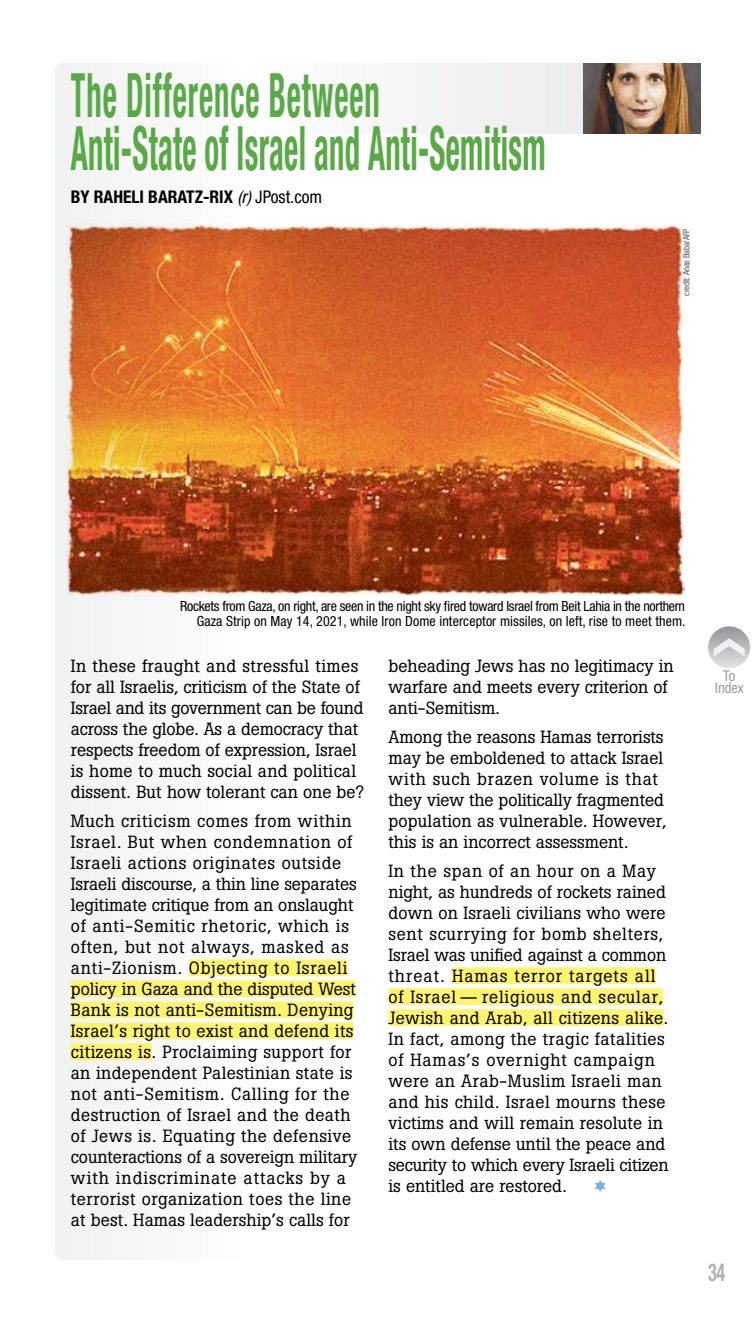
<style>
.page{position:relative;width:756px;height:1323px;background:#fff}
.page>*{position:absolute;margin:0;border:0;box-sizing:border-box;transform-origin:0 0}
.t1{font:700 condensed 61.25px/52.5px "Helvetica Neue LT Std";letter-spacing:.01em;color:#59aa47;scale:.5 1}
.t2{font:700 condensed 24.5px "Helvetica Neue LT Std";color:#b1b4b6;scale:.75 1}
.t3{font:17.5px/21px "Boton";letter-spacing:.015em;color:#000}
.t4{font:700 condensed 17.5px "Helvetica Neue LT Std";color:#000}
.t5{font:17.5px "Quirks ICG";color:#7bafde}
.t6{font:condensed 14.17px/12.2px "Helvetica";letter-spacing:-.025em;color:#939598;text-align:center}
.t7{font:condensed 14px/15.8px "Helvetica Neue LT Std";letter-spacing:-.02em;color:#000;text-align:right}
.t8{font:condensed 8.75px "Helvetica Neue LT Std";letter-spacing:-.02em;color:#58595b}
.s1{font-weight:400;font-style:italic}
.s2{font-weight:400}
</style>
<div class="page">
<div style="left:55px;top:63px;width:165px;height:1197px;background:#f6f6f6"></div>
<div style="left:260px;top:63px;width:441px;height:71px;background:#f4f4f5"></div>
<img style="left:583px;top:63px;width:118px;height:71px">
<div style="left:189px;top:959px;width:159px;height:17px;background:#fff56d"></div>
<div style="left:71px;top:980px;width:285px;height:17px;background:#fff56d"></div>
<div style="left:71px;top:1001px;width:282px;height:17px;background:#fff56d"></div>
<div style="left:71px;top:1022px;width:282px;height:17px;background:#fff56d"></div>
<div style="left:71px;top:1043px;width:81px;height:17px;background:#fff56d"></div>
<div style="left:452px;top:967px;width:204px;height:17px;background:#fff56d"></div>
<div style="left:388px;top:988px;width:275px;height:17px;background:#fff56d"></div>
<div style="left:388px;top:1009px;width:276px;height:17px;background:#fff56d"></div>
<img style="left:66px;top:224px;width:619px;height:372px">
<div style="left:708px;top:626px;width:42px;height:42px;background:linear-gradient(to bottom,#96989b,#e0e1e2);border-radius:21px"></div>
<svg style="left:714px;top:638px;width:31px;height:19px"></svg>
<h1 class="t1" style="left:71px;top:68px;width:951px">The Difference Between<br>Anti-State of Israel and Anti-Semitism</h1>
<p class="t4" style="left:71px;top:186px;width:253px">BY RAHELI BARATZ-RIX <span class="s1">(r)</span> <span class="s2">JPost.com</span></p>
<p class="t8" style="left:681px;top:296px;width:69px;rotate:-90deg">credit: Anas Baba/AFP</p>
<p class="t7" style="left:180px;top:598px;width:507px">Rockets from Gaza, on right, are seen in the night sky fired toward Israel from Beit Lahia in the northern<br>Gaza Strip on May 14, 2021, while Iron Dome interceptor missiles, on left, rise to meet them.</p>
<p class="t3" style="left:71px;top:655px;width:295px">In these fraught and stressful times for all Israelis, criticism of the State of Israel and its government can be found across the globe. As a democracy that respects freedom of expression, Israel is home to much social and political dissent. But how tolerant can one be?</p>
<p class="t3" style="left:71px;top:810px;width:288px">Much criticism comes from within Israel. But when condemnation of Israeli actions originates outside Israeli discourse, a thin line separates legitimate critique from an onslaught of anti-Semitic rhetoric, which is often, but not always, masked as anti-Zionism. Objecting to Israeli policy in Gaza and the disputed West Bank is not anti-Semitism. Denying Israel’s right to exist and defend its citizens is. Proclaiming support for an independent Palestinian state is not anti-Semitism. Calling for the destruction of Israel and the death of Jews is. Equating the defensive counteractions of a sovereign military with indiscriminate attacks by a terrorist organization toes the line at best. Hamas leadership’s calls for</p>
<p class="t3" style="left:388px;top:655px;width:287px">beheading Jews has no legitimacy in warfare and meets every criterion of anti-Semitism.</p>
<p class="t3" style="left:388px;top:726px;width:280px">Among the reasons Hamas terrorists may be emboldened to attack Israel with such brazen volume is that they view the politically fragmented population as vulnerable. However, this is an incorrect assessment.</p>
<p class="t3" style="left:388px;top:860px;width:282px">In the span of an hour on a May night, as hundreds of rockets rained down on Israeli civilians who were sent scurrying for bomb shelters, Israel was unified against a common threat. Hamas terror targets all of Israel — religious and secular, Jewish and Arab, all citizens alike.<br>In fact, among the tragic fatalities of Hamas’s overnight campaign were an Arab-Muslim Israeli man and his child. Israel mourns these victims and will remain resolute in its own defense until the peace and security to which every Israeli citizen is entitled are restored.</p>
<p class="t5" style="left:592px;top:1178px;width:17px">1</p>
<p class="t6" style="left:714px;top:670px;width:31px">To<br>Index</p>
<h2 class="t2" style="left:708px;top:1257px;width:24px">34</h2>
</div>
